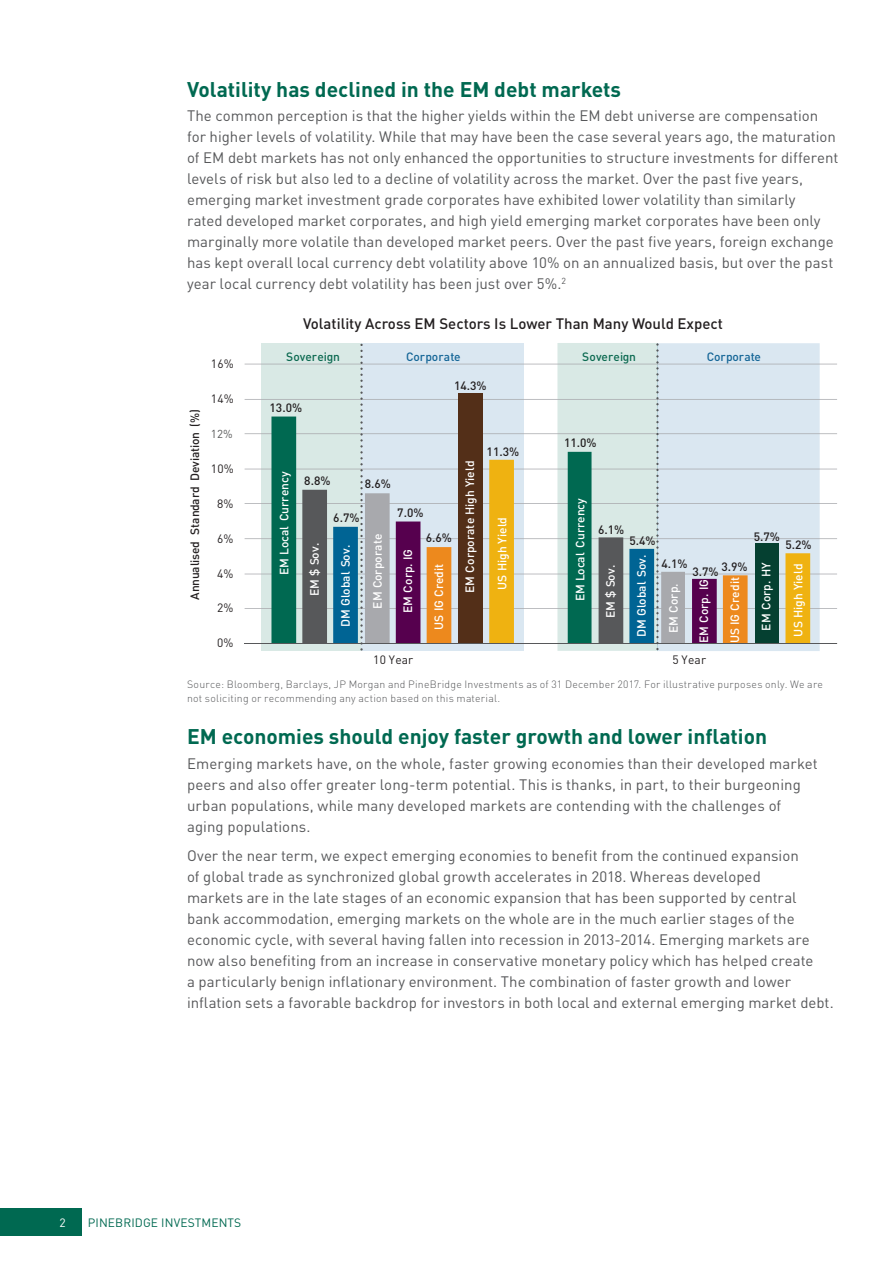
<style>
.page{position:relative;width:893px;height:1263px;background:#fff}
.page>*{position:absolute;margin:0;border:0;box-sizing:border-box;transform-origin:0 0}
.Headers{font:700 21px "DINOT";color:#006951}
.Body_Copy{font:15px/21px "DINOT";color:#57585a}
.Intro_Paragraph{font:500 15px "DINOT";color:#231f20}
.t1{font:500 12px "DINOT";color:#fff}
.t2{font:500 12px "DINOT";color:#231f20}
.t3{font:12px "DINOT";letter-spacing:.015em;color:#231f20}
.t4{font:12px "DINOT";letter-spacing:.01em;color:#006951}
.t5{font:500 12px "DINOT";color:#0c6a51}
.t6{font:500 12px "DINOT";color:#156697}
.t7{font:12px "DINOT";color:#fff}
.t8{font:11.4px "DINOT";color:#595a5a}
.Disclosures_Footnote{font:300 10.5px/13.5px "DINOT";letter-spacing:.02em;color:#57585a}
</style>
<div class="page">
<div style="left:0;top:1209px;width:81px;height:27px;background:#006951"></div>
<div style="left:262px;top:343px;width:100px;height:308px;background:#d9e9e5"></div>
<div style="left:748px;top:343px;width:72px;height:308px;background:#dae7f1"></div>
<hr style="left:245px;top:364px;width:592px;height:1px;background:#a8a9ad">
<hr style="left:245px;top:399px;width:592px;height:1px;background:#a8a9ad">
<hr style="left:245px;top:433px;width:592px;height:1px;background:#a8a9ad">
<hr style="left:245px;top:469px;width:592px;height:1px;background:#a8a9ad">
<hr style="left:245px;top:503px;width:592px;height:1px;background:#a8a9ad">
<hr style="left:245px;top:538px;width:592px;height:1px;background:#a8a9ad">
<hr style="left:245px;top:574px;width:592px;height:1px;background:#a8a9ad">
<hr style="left:245px;top:608px;width:592px;height:1px;background:#a8a9ad">
<svg style="left:271px;top:416px;width:62px;height:227px;fill:#006951"></svg>
<svg style="left:302px;top:490px;width:31px;height:153px;fill:#57585a"></svg>
<svg style="left:748px;top:460px;width:62px;height:183px;background:#b0b89c"></svg>
<hr style="left:245px;top:643px;width:592px;height:1px;background:#57585a">
<svg style="left:333px;top:343px;width:415px;height:308px;background:#bbc1bf"></svg>
<p class="Headers" style="left:187px;top:73px;width:436px">Volatility has declined in the EM debt markets</p>
<p class="Body_Copy" style="left:187px;top:104px;width:653px">The common perception is that the higher yields within the EM debt universe are compensation for higher levels of volatility. While that may have been the case several years ago, the maturation of EM debt markets has not only enhanced the opportunities to structure investments for different levels of risk but also led to a decline of volatility across the market. Over the past five years, emerging market investment grade corporates have exhibited lower volatility than similarly<br>rated developed market corporates, and high yield emerging market corporates have been only marginally more volatile than developed market peers. Over the past five years, foreign exchange has kept overall local currency debt volatility above 10% on an annualized basis, but over the past year local currency debt volatility has been just over 5%.<sup>2</sup></p>
<p class="t2" style="left:186px;top:600px;width:192px;rotate:-90deg">Annualised Standard Deviation (%)</p>
<p class="t3" style="left:211px;top:355px;width:24px">16%</p>
<p class="t3" style="left:211px;top:390px;width:24px">14%</p>
<p class="t8" style="left:211px;top:425px;width:23px">12%</p>
<p class="t3" style="left:211px;top:459px;width:24px">10%</p>
<p class="t3" style="left:217px;top:494px;width:18px">8%</p>
<p class="t3" style="left:217px;top:529px;width:18px">6%</p>
<p class="t3" style="left:217px;top:564px;width:18px">4%</p>
<p class="t3" style="left:217px;top:599px;width:18px">2%</p>
<p class="t3" style="left:217px;top:634px;width:18px">0%</p>
<p class="Intro_Paragraph" style="left:303px;top:312px;width:421px">Volatility Across EM Sectors Is Lower Than Many Would Expect</p>
<p class="t5" style="left:286px;top:347px;width:55px">Sovereign</p>
<p class="t6" style="left:406px;top:347px;width:56px">Corporate</p>
<p class="t5" style="left:582px;top:347px;width:55px">Sovereign</p>
<p class="t6" style="left:707px;top:347px;width:56px">Corporate</p>
<p class="t2" style="left:270px;top:398px;width:34px">13.0%</p>
<p class="t2" style="left:454px;top:376px;width:34px">14.3%</p>
<p class="t2" style="left:487px;top:442px;width:34px">11.3%</p>
<p class="t2" style="left:564px;top:434px;width:34px">11.0%</p>
<p class="t1" style="left:275px;top:575px;width:105px;rotate:-90deg">EM Local Currency</p>
<p class="t1" style="left:461px;top:593px;width:134px;rotate:-90deg">EM Corporate High Yield</p>
<p class="t2" style="left:304px;top:472px;width:28px">8.8%</p>
<p class="t2" style="left:365px;top:474px;width:28px">8.6%</p>
<p class="t1" style="left:571px;top:601px;width:105px;rotate:-90deg">EM Local Currency</p>
<p class="t2" style="left:397px;top:503px;width:28px">7.0%</p>
<p class="t2" style="left:333px;top:508px;width:28px">6.7%</p>
<p class="t1" style="left:493px;top:590px;width:74px;rotate:-90deg">US High Yield</p>
<p class="t2" style="left:598px;top:520px;width:28px">6.1%</p>
<p class="t2" style="left:754px;top:527px;width:28px">5.7%</p>
<p class="t2" style="left:426px;top:528px;width:28px">6.6%</p>
<p class="t1" style="left:368px;top:609px;width:76px;rotate:-90deg">EM Corporate</p>
<p class="t2" style="left:629px;top:531px;width:28px">5.4%</p>
<p class="t2" style="left:785px;top:535px;width:28px">5.2%</p>
<p class="t1" style="left:305px;top:596px;width:54px;rotate:-90deg">EM $ Sov.</p>
<p class="t1" style="left:336px;top:627px;width:84px;rotate:-90deg">DM Global Sov.</p>
<p class="t1" style="left:632px;top:637px;width:84px;rotate:-90deg">DM Global Sov.</p>
<p class="t1" style="left:398px;top:613px;width:66px;rotate:-90deg">EM Corp. IG</p>
<p class="t2" style="left:661px;top:554px;width:28px">4.1%</p>
<p class="t2" style="left:692px;top:559px;width:57px">3.7% 3.9%</p>
<p class="t1" style="left:757px;top:630px;width:69px;rotate:-90deg">EM Corp. HY</p>
<p class="t1" style="left:430px;top:630px;width:68px;rotate:-90deg">US IG Credit</p>
<p class="t1" style="left:789px;top:636px;width:74px;rotate:-90deg">US High Yield</p>
<p class="t1" style="left:601px;top:618px;width:54px;rotate:-90deg">EM $ Sov.</p>
<p class="t1" style="left:726px;top:643px;width:68px;rotate:-90deg">US IG Credit</p>
<p class="t1" style="left:694px;top:643px;width:66px;rotate:-90deg">EM Corp. IG</p>
<p class="t1" style="left:664px;top:633px;width:51px;rotate:-90deg">EM Corp.</p>
<p class="t3" style="left:373px;top:650px;width:42px">10 Year</p>
<p class="t3" style="left:672px;top:650px;width:35px">5 Year</p>
<p class="Disclosures_Footnote" style="left:187px;top:677px;width:638px">Source: Bloomberg, Barclays, JP Morgan and PineBridge Investments as of 31 December 2017. For illustrative purposes only. We are not soliciting or recommending any action based on this material.</p>
<p class="Headers" style="left:187px;top:720px;width:582px">EM economies should enjoy faster growth and lower inflation</p>
<p class="Body_Copy" style="left:187px;top:751px;width:632px">Emerging markets have, on the whole, faster growing economies than their developed market peers and also offer greater long-term potential. This is thanks, in part, to their burgeoning urban populations, while many developed markets are contending with the challenges of aging populations.</p>
<p class="Body_Copy" style="left:187px;top:844px;width:648px">Over the near term, we expect emerging economies to benefit from the continued expansion<br>of global trade as synchronized global growth accelerates in 2018. Whereas developed<br>markets are in the late stages of an economic expansion that has been supported by central<br>bank accommodation, emerging markets on the whole are in the much earlier stages of the economic cycle, with several having fallen into recession in 2013-2014. Emerging markets are now also benefiting from an increase in conservative monetary policy which has helped create<br>a particularly benign inflationary environment. The combination of faster growth and lower inflation sets a favorable backdrop for investors in both local and external emerging market debt.</p>
<p class="t7" style="left:60px;top:1213px;width:8px">2</p>
<p class="t4" style="left:88px;top:1213px;width:155px">PINEBRIDGE INVESTMENTS</p>
</div>
